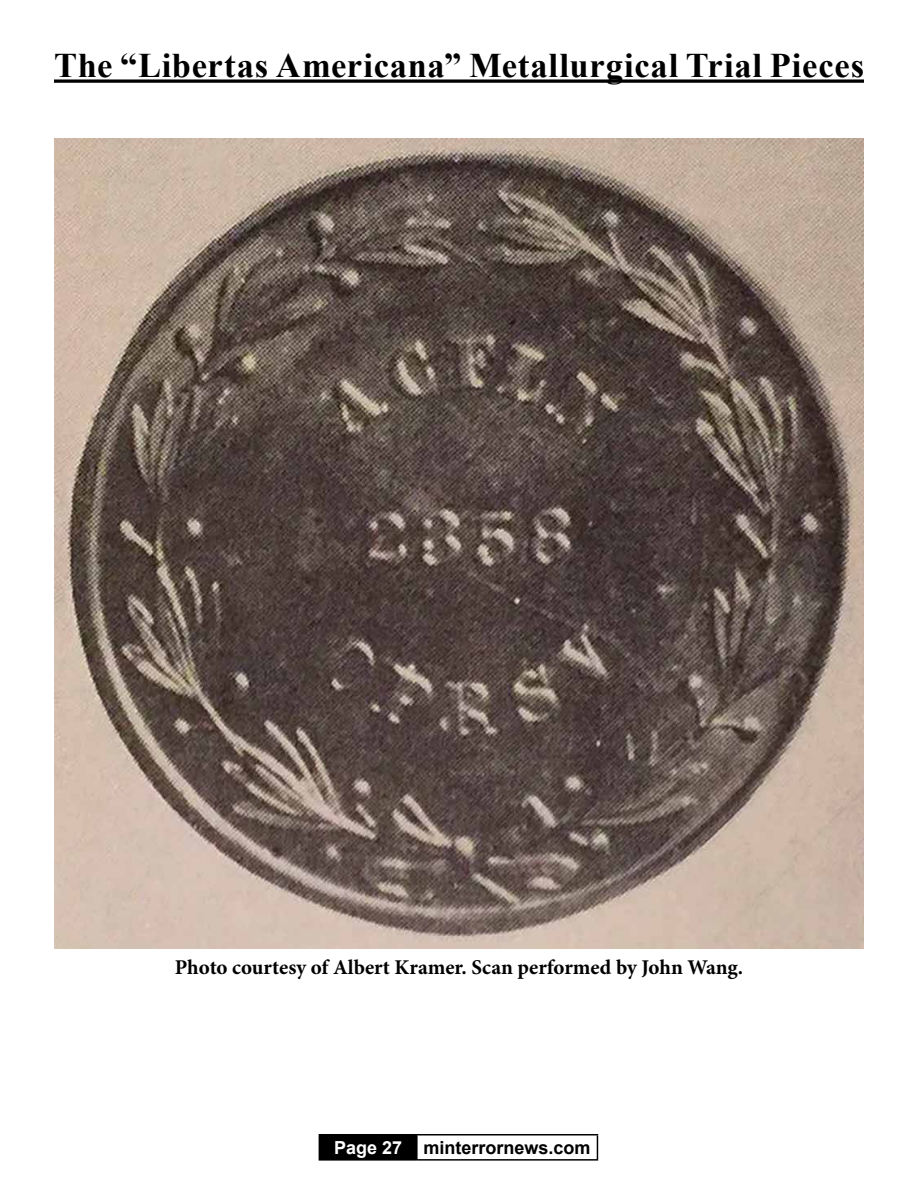
<style>
.page{position:relative;width:918px;height:1188px;background:#fff}
.page>*{position:absolute;margin:0;border:0;box-sizing:border-box;transform-origin:0 0}
.t1{font:700 34.5px "Times New Roman";letter-spacing:.025em;color:#000}
.t2{font:700 21px "Minion Pro";letter-spacing:-.005em;color:#000}
.t3{font:700 18px "Arial";color:#000}
.s1{color:#fff}
</style>
<div class="page">
<div style="left:319px;top:1135px;width:98px;height:25px;background:#000"></div>
<hr style="left:319px;top:1134px;width:98px;height:2px;background:#000">
<hr style="left:417px;top:1134px;width:181px;height:2px;background:#000">
<hr style="left:416px;top:1136px;width:2px;height:23px;background:#000">
<svg style="left:597px;top:1136px;width:1px;height:23px"></svg>
<hr style="left:319px;top:1159px;width:98px;height:2px;background:#000">
<hr style="left:417px;top:1159px;width:181px;height:2px;background:#000">
<img style="left:54px;top:138px;width:810px;height:810px">
<svg style="left:54px;top:79px;width:810px;height:4px"></svg>
<h1 class="t1" style="left:54px;top:42px;width:812px">The “Libertas Americana” Metallurgical Trial Pieces</h1>
<p class="t2" style="left:175px;top:953px;width:570px">Photo courtesy of Albert Kramer. Scan performed by John Wang.</p>
<p class="t3" style="left:334px;top:1136px;width:258px"><span class="s1">Page 27</span> minterrornews.com</p>
</div>
